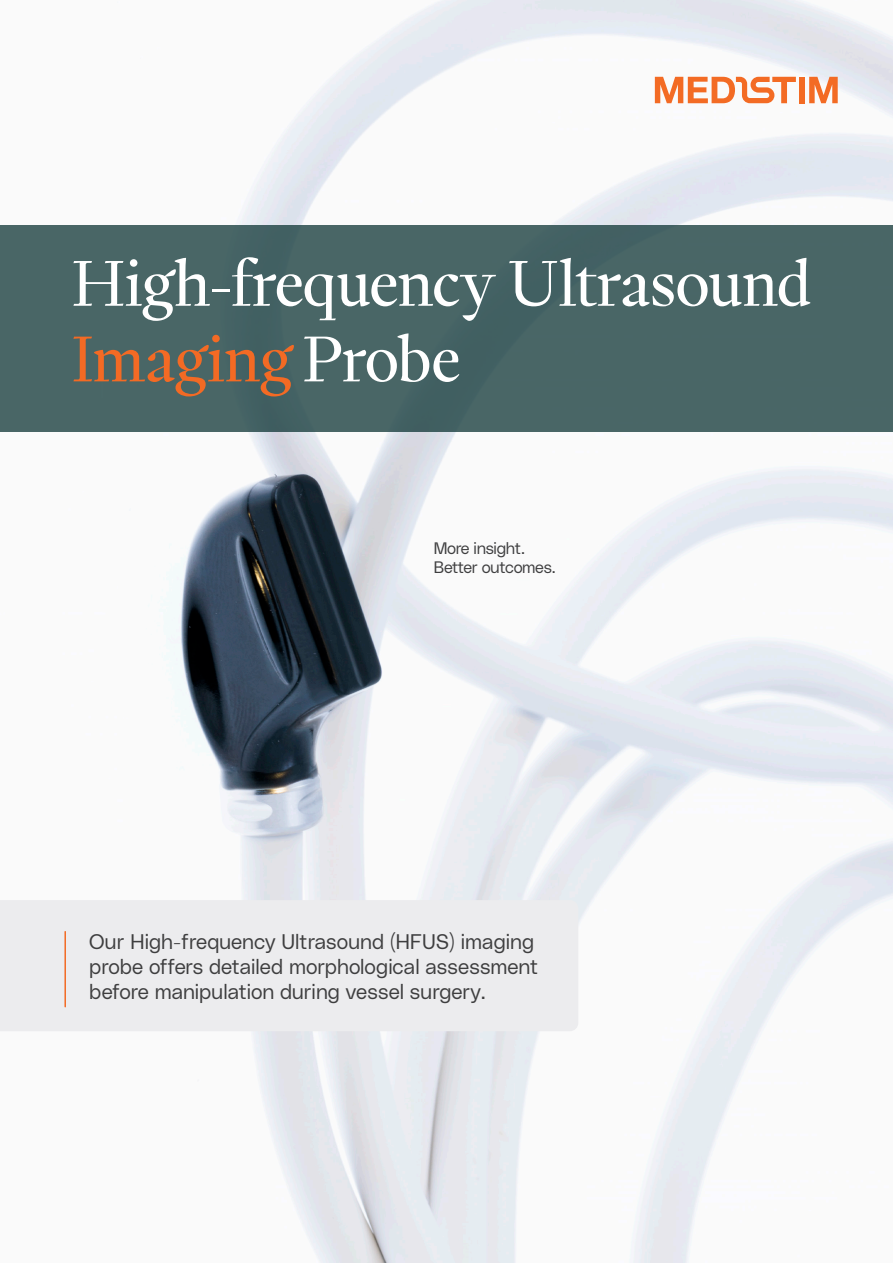
<style>
.page{position:relative;width:893px;height:1263px;background:#fff}
.page>*{position:absolute;margin:0;border:0;box-sizing:border-box;transform-origin:0 0}
.Headline{font:63px/75.6px "PP Writer";letter-spacing:-.02em;color:#fff}
.Body_text{font:21px/25.2px "Poly Sans Slim";color:#3e3e3f}
.White_headline{font:16.5px "Poly Sans Slim";letter-spacing:-.02em;color:#3e3e3f}
.s1{color:#f36a24}
</style>
<div class="page">
<img style="left:0;top:0;width:893px;height:1263px">
<div style="left:799px;top:77px;width:5px;height:26px;background:#f36b24"></div>
<svg style="left:809px;top:77px;width:29px;height:26px"></svg>
<svg style="left:655px;top:77px;width:141px;height:26px"></svg>
<div style="left:0;top:225px;width:893px;height:206px;background:#496666"></div>
<div style="left:0;top:900px;width:578px;height:131px;background:#ececee"></div>
<hr style="left:64px;top:932px;width:2px;height:75px;background:#f36a24">
<p class="Headline" style="left:71px;top:245px;width:742px">High-frequency Ultrasound<br><span class="s1">Imaging</span> Probe</p>
<p class="White_headline" style="left:434px;top:536px;width:93px">More insight.</p>
<p class="White_headline" style="left:434px;top:555px;width:124px">Better outcomes.</p>
<p class="Body_text" style="left:89px;top:927px;width:451px">Our High-frequency Ultrasound (HFUS) imaging probe offers detailed morphological assessment before manipulation during vessel surgery.</p>
</div>
